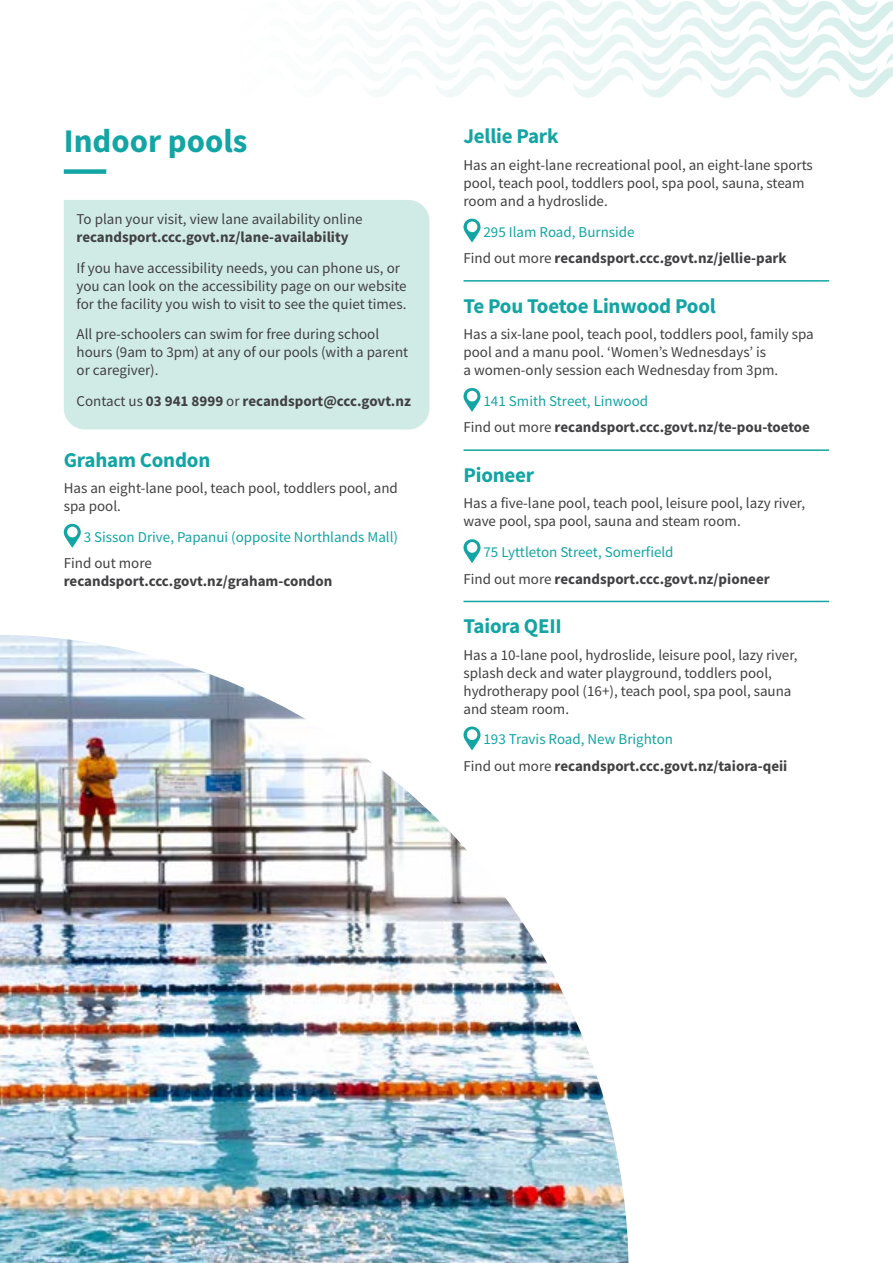
<style>
.page{position:relative;width:893px;height:1263px;background:#fff}
.page>*{position:absolute;margin:0;border:0;box-sizing:border-box;transform-origin:0 0}
.t1{font:700 33px "Source Sans Pro";color:#13a4a4}
.t2{font:700 21px "Source Sans Pro";letter-spacing:-.01em;color:#13a4a4}
.t3{font:15px/18px "Source Sans Pro";color:#414042}
.t4{font:700 15px/26.5px "Source Sans Pro";color:#414042}
.t5{font:15px "Source Sans Pro";color:#13a4a4}
.s1{font-weight:400}
.s2{font-weight:400;color:#13a4a4}
</style>
<div class="page">
<svg style="left:402px;top:0;width:491px;height:98px"></svg>
<img style="left:0;top:635px;width:628px;height:628px">
<div style="left:64px;top:169px;width:42px;height:5px;background:#13a4a4"></div>
<div style="left:64px;top:200px;width:365px;height:229px;background:#d0ebe6"></div>
<svg style="left:64px;top:524px;width:17px;height:24px"></svg>
<hr style="left:463px;top:280px;width:366px;height:2px;background:#13a4a4">
<hr style="left:463px;top:449px;width:366px;height:2px;background:#13a4a4">
<hr style="left:463px;top:601px;width:366px;height:1px;background:#13a4a4">
<svg style="left:463px;top:219px;width:17px;height:24px"></svg>
<svg style="left:463px;top:388px;width:17px;height:24px"></svg>
<svg style="left:463px;top:539px;width:17px;height:24px"></svg>
<svg style="left:463px;top:726px;width:17px;height:24px"></svg>
<h1 class="t1" style="left:64px;top:119px;width:185px">Indoor pools</h1>
<p class="t3" style="left:77px;top:210px;width:288px">To plan your visit, view lane availability online</p>
<p class="t4" style="left:77px;top:223px;width:274px">recandsport.ccc.govt.nz/lane-availability</p>
<p class="t3" style="left:77px;top:259px;width:332px">If you have accessibility needs, you can phone us, or you can look on the accessibility page on our website for the facility you wish to visit to see the quiet times.</p>
<p class="t3" style="left:77px;top:325px;width:333px">All pre-schoolers can swim for free during school hours (9am to 3pm) at any of our pools (with a parent or caregiver).</p>
<p class="t4" style="left:77px;top:388px;width:336px"><span class="s1">Contact us</span> 03 941 8999 <span class="s1">or</span> recandsport@ccc.govt.nz</p>
<h2 class="t2" style="left:64px;top:445px;width:148px">Graham Condon</h2>
<p class="t3" style="left:64px;top:479px;width:336px">Has an eight-lane pool, teach pool, toddlers pool, and spa pool.</p>
<p class="t5" style="left:84px;top:527px;width:316px">3 Sisson Drive, Papanui (opposite Northlands Mall)</p>
<p class="t3" style="left:64px;top:554px;width:90px">Find out more</p>
<p class="t4" style="left:64px;top:568px;width:270px">recandsport.ccc.govt.nz/graham-condon</p>
<h2 class="t2" style="left:463px;top:122px;width:97px">Jellie Park</h2>
<p class="t3" style="left:463px;top:156px;width:351px">Has an eight-lane recreational pool, an eight-lane sports pool, teach pool, toddlers pool, spa pool, sauna, steam room and a hydroslide.</p>
<p class="t4" style="left:463px;top:218px;width:325px;text-indent:20px"><span class="s2">295 Ilam Road, Burnside<br></span><span class="s1">Find out more</span> recandsport.ccc.govt.nz/jellie-park</p>
<h2 class="t2" style="left:463px;top:291px;width:254px">Te Pou Toetoe Linwood Pool</h2>
<p class="t3" style="left:463px;top:325px;width:352px">Has a six-lane pool, teach pool, toddlers pool, family spa pool and a manu pool. ‘Women’s Wednesdays’ is<br>a women-only session each Wednesday from 3pm.</p>
<p class="t4" style="left:463px;top:387px;width:348px;text-indent:20px"><span class="s2">141 Smith Street, Linwood<br></span><span class="s1">Find out more</span> recandsport.ccc.govt.nz/te-pou-toetoe</p>
<h2 class="t2" style="left:463px;top:461px;width:72px">Pioneer</h2>
<p class="t3" style="left:463px;top:494px;width:343px">Has a five-lane pool, teach pool, leisure pool, lazy river, wave pool, spa pool, sauna and steam room.</p>
<p class="t4" style="left:463px;top:539px;width:308px;text-indent:20px"><span class="s2">75 Lyttleton Street, Somerfield<br></span><span class="s1">Find out more</span> recandsport.ccc.govt.nz/pioneer</p>
<h2 class="t2" style="left:463px;top:612px;width:100px">Taiora QEII</h2>
<p class="t3" style="left:463px;top:646px;width:335px">Has a 10-lane pool, hydroslide, leisure pool, lazy river, splash deck and water playground, toddlers pool, hydrotherapy pool (16+), teach pool, spa pool, sauna and steam room.</p>
<p class="t4" style="left:463px;top:726px;width:325px;text-indent:20px"><span class="s2">193 Travis Road, New Brighton<br></span><span class="s1">Find out more</span> recandsport.ccc.govt.nz/taiora-qeii</p>
</div>
